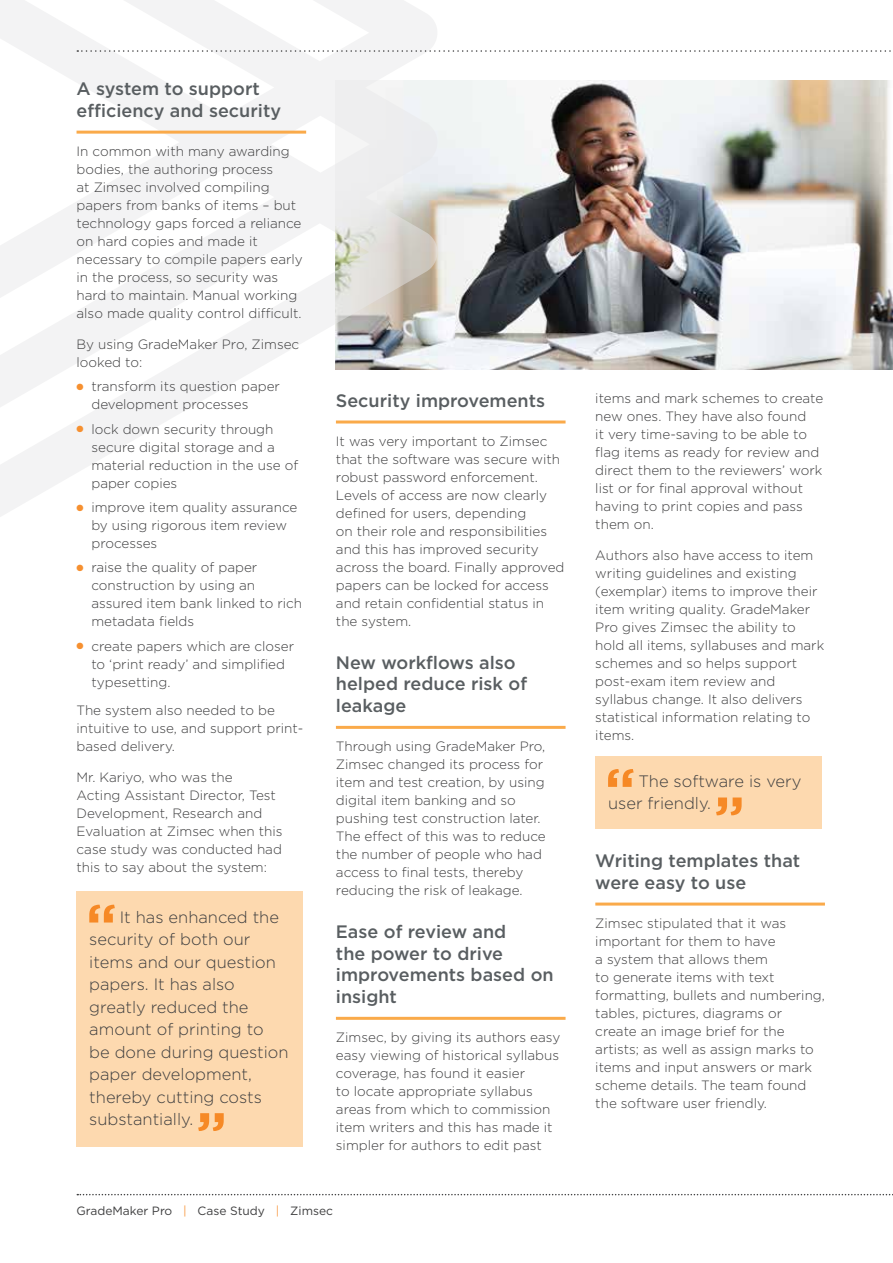
<style>
.page{position:relative;width:893px;height:1263px;background:#fff}
.page>*{position:absolute;margin:0;border:0;box-sizing:border-box;transform-origin:0 0}
.t1{font:500 18px/21.6px "Gotham";color:#595e61}
.t2{font:300 16.5px/22.5px "Gotham";color:#3e3e3f}
.t3{font:300 13.5px/18px "Gotham";color:#3e3e3f}
.t4{font:12px "Gotham";color:#3e3e3f}
.s1{color:#f69030}
.s2{color:#f89a44}
</style>
<div class="page">
<img style="left:438px;top:81px;width:455px;height:289px">
<svg style="left:0;top:0;width:438px;height:517px"></svg>
<svg style="left:77px;top:1194px;width:816px;height:1px"></svg>
<hr style="left:77px;top:131px;width:229px;height:3px;background:#faaa4a">
<div style="left:77px;top:892px;width:226px;height:255px;background:#fdd9af"></div>
<svg style="left:89px;top:905px;width:26px;height:17px"></svg>
<svg style="left:198px;top:1113px;width:26px;height:18px"></svg>
<hr style="left:336px;top:420px;width:230px;height:3px;background:#faaa4a">
<hr style="left:336px;top:726px;width:230px;height:3px;background:#faaa4a">
<hr style="left:336px;top:1017px;width:230px;height:3px;background:#faaa4a">
<hr style="left:595px;top:902px;width:230px;height:3px;background:#faaa4a">
<div style="left:595px;top:756px;width:227px;height:72px;background:#fdd9af"></div>
<svg style="left:608px;top:769px;width:26px;height:18px"></svg>
<svg style="left:716px;top:797px;width:26px;height:18px"></svg>
<svg style="left:77px;top:50px;width:814px;height:2px"></svg>
<h1 class="t1" style="left:77px;top:78px;width:206px">A system to support efficiency and security</h1>
<p class="t3" style="left:77px;top:142px;width:228px">In common with many awarding bodies, the authoring process<br>at Zimsec involved compiling papers from banks of items – but technology gaps forced a reliance on hard copies and made it necessary to compile papers early in the process, so security was hard to maintain. Manual working also made quality control difficult.</p>
<p class="t3" style="left:77px;top:335px;width:224px">By using GradeMaker Pro, Zimsec looked to:</p>
<p class="t3" style="left:91px;top:377px;width:190px;text-indent:-15px"><span class="s1">●</span> transform its question paper development processes</p>
<p class="t3" style="left:91px;top:419px;width:208px;text-indent:-15px"><span class="s1">●</span> lock down security through secure digital storage and a material reduction in the use of paper copies</p>
<p class="t3" style="left:91px;top:498px;width:207px;text-indent:-15px"><span class="s1">●</span> improve item quality assurance by using rigorous item review processes</p>
<p class="t3" style="left:91px;top:558px;width:212px;text-indent:-15px"><span class="s1">●</span> raise the quality of paper construction by using an assured item bank linked to rich metadata fields</p>
<p class="t3" style="left:91px;top:637px;width:204px;text-indent:-15px"><span class="s1">●</span> create papers which are closer to ‘print ready’ and simplified typesetting.</p>
<p class="t3" style="left:77px;top:701px;width:228px">The system also needed to be intuitive to use, and support print&shy;based delivery.</p>
<p class="t3" style="left:77px;top:768px;width:208px">Mr. Kariyo, who was the<br>Acting Assistant Director, Test<br>Development, Research and<br>Evaluation at Zimsec when this case study was conducted had this to say about the system:</p>
<p class="t2" style="left:89px;top:905px;width:201px;text-indent:30px">It has enhanced the security of both our items and our question papers. It has also greatly reduced the amount of printing to<br>be done during question paper development, thereby cutting costs substantially.</p>
<h1 class="t1" style="left:336px;top:389px;width:211px">Security improvements</h1>
<p class="t3" style="left:336px;top:432px;width:230px">It was very important to Zimsec that the software was secure with robust password enforcement.<br>Levels of access are now clearly defined for users, depending<br>on their role and responsibilities and this has improved security across the board. Finally approved papers can be locked for access and retain confidential status in the system.</p>
<h1 class="t1" style="left:336px;top:651px;width:193px">New workflows also helped reduce risk of leakage</h1>
<p class="t3" style="left:336px;top:737px;width:211px">Through using GradeMaker Pro,<br>Zimsec changed its process for item and test creation, by using digital item banking and so pushing test construction later.<br>The effect of this was to reduce the number of people who had access to final tests, thereby reducing the risk of leakage.</p>
<h1 class="t1" style="left:336px;top:921px;width:219px">Ease of review and<br>the power to drive improvements based on insight</h1>
<p class="t3" style="left:336px;top:1028px;width:226px">Zimsec, by giving its authors easy easy viewing of historical syllabus coverage, has found it easier<br>to locate appropriate syllabus areas from which to commission item writers and this has made it simpler for authors to edit past</p>
<p class="t4" style="left:77px;top:1203px;width:258px">GradeMaker Pro <span class="s2">|</span> Case Study <span class="s2">|</span> Zimsec</p>
<p class="t3" style="left:595px;top:389px;width:229px">items and mark schemes to create new ones. They have also found<br>it very time-saving to be able to flag items as ready for review and direct them to the reviewers’ work list or for final approval without having to print copies and pass them on.</p>
<p class="t3" style="left:595px;top:546px;width:230px">Authors also have access to item writing guidelines and existing (exemplar) items to improve their item writing quality. GradeMaker<br>Pro gives Zimsec the ability to hold all items, syllabuses and mark schemes and so helps support post-exam item review and syllabus change. It also delivers statistical information relating to items.</p>
<p class="t2" style="left:608px;top:769px;width:195px;text-indent:30px">The software is very user friendly.</p>
<h1 class="t1" style="left:595px;top:850px;width:206px">Writing templates that were easy to use</h1>
<p class="t3" style="left:595px;top:914px;width:231px">Zimsec stipulated that it was important for them to have<br>a system that allows them<br>to generate items with text formatting, bullets and numbering, tables, pictures, diagrams or create an image brief for the artists; as well as assign marks to items and input answers or mark scheme details. The team found the software user friendly.</p>
</div>
